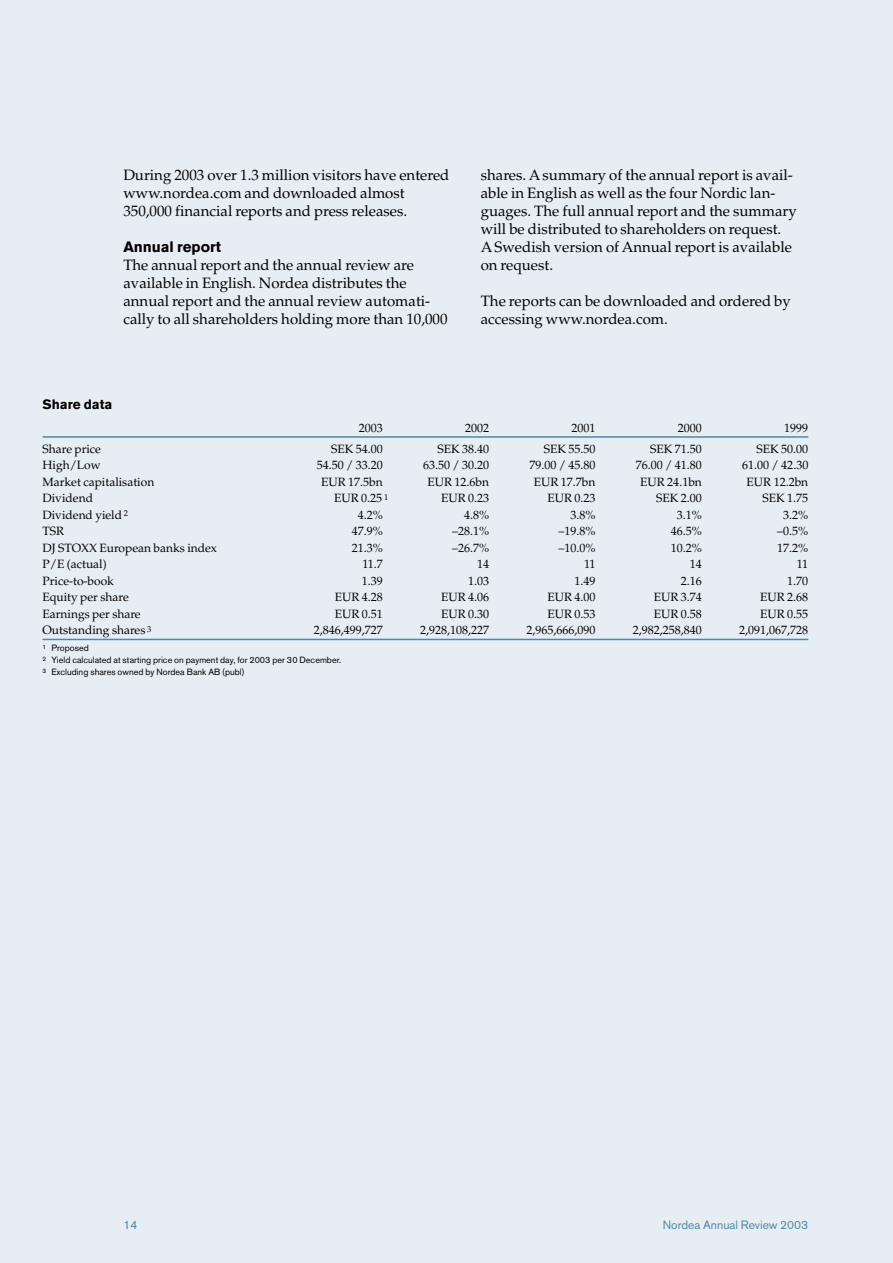
<style>
.page{position:relative;width:893px;height:1263px;background:#fff}
.page>*{position:absolute;margin:0;border:0;box-sizing:border-box;transform-origin:0 0}
.t1{font:15px/18px "Palatino";color:#000}
.t2{font:700 15px "Akzidenz Grotesk BE";color:#000}
.t3{font:700 13.5px "Akzidenz Grotesk BE";color:#000}
.t4{font:12px "Palatino";color:#000}
.t5{font:12px "Akzidenz Grotesk BE";color:#5088a7}
.t6{font:9px/12px "Akzidenz Grotesk BE";color:#000}
</style>
<div class="page">
<div style="left:0;top:0;width:892px;height:1263px;background:#e7eef3"></div>
<hr style="left:43px;top:436px;width:765px;height:2px;background:#5088a7">
<hr style="left:43px;top:639px;width:765px;height:1px;background:#5088a7">
<p class="t1" style="left:123px;top:168px;width:327px">During 2003 over 1.3 million visitors have entered www.nordea.com and downloaded almost<br>350,000 financial reports and press releases.</p>
<p class="t2" style="left:123px;top:242px;width:99px">Annual report</p>
<p class="t1" style="left:123px;top:258px;width:326px">The annual report and the annual review are available in English. Nordea distributes the annual report and the annual review automati&shy;cally to all shareholders holding more than 10,000</p>
<p class="t1" style="left:480px;top:168px;width:317px">shares. A summary of the annual report is avail&shy;able in English as well as the four Nordic lan&shy;guages. The full annual report and the summary will be distributed to shareholders on request.<br>A Swedish version of Annual report is available on request.</p>
<p class="t1" style="left:480px;top:294px;width:312px">The reports can be downloaded and ordered by accessing www.nordea.com.</p>
<p class="t3" style="left:43px;top:400px;width:71px">Share data</p>
<p class="t4" style="left:359px;top:423px;width:25px">2003</p>
<p class="t4" style="left:465px;top:423px;width:25px">2002</p>
<p class="t4" style="left:571px;top:423px;width:25px">2001</p>
<p class="t4" style="left:678px;top:423px;width:25px">2000</p>
<p class="t4" style="left:784px;top:423px;width:25px">1999</p>
<p class="t4" style="left:43px;top:444px;width:60px">Share price</p>
<p class="t4" style="left:331px;top:444px;width:53px">SEK 54.00</p>
<p class="t4" style="left:437px;top:444px;width:53px">SEK 38.40</p>
<p class="t4" style="left:544px;top:444px;width:53px">SEK 55.50</p>
<p class="t4" style="left:650px;top:444px;width:53px">SEK 71.50</p>
<p class="t4" style="left:756px;top:444px;width:53px">SEK 50.00</p>
<p class="t4" style="left:43px;top:460px;width:60px">High/Low</p>
<p class="t4" style="left:317px;top:460px;width:68px">54.50 / 33.20</p>
<p class="t4" style="left:423px;top:460px;width:68px">63.50 / 30.20</p>
<p class="t4" style="left:529px;top:460px;width:68px">79.00 / 45.80</p>
<p class="t4" style="left:636px;top:460px;width:68px">76.00 / 41.80</p>
<p class="t4" style="left:742px;top:460px;width:68px">61.00 / 42.30</p>
<p class="t4" style="left:43px;top:477px;width:113px">Market capitalisation</p>
<p class="t4" style="left:321px;top:477px;width:63px">EUR 17.5bn</p>
<p class="t4" style="left:427px;top:477px;width:63px">EUR 12.6bn</p>
<p class="t4" style="left:534px;top:477px;width:63px">EUR 17.7bn</p>
<p class="t4" style="left:640px;top:477px;width:63px">EUR 24.1bn</p>
<p class="t4" style="left:746px;top:477px;width:63px">EUR 12.2bn</p>
<p class="t4" style="left:43px;top:493px;width:52px">Dividend</p>
<p class="t4" style="left:334px;top:493px;width:55px">EUR 0.25 <sup>1</sup></p>
<p class="t4" style="left:441px;top:493px;width:50px">EUR 0.23</p>
<p class="t4" style="left:547px;top:493px;width:50px">EUR 0.23</p>
<p class="t4" style="left:656px;top:493px;width:47px">SEK 2.00</p>
<p class="t4" style="left:762px;top:493px;width:47px">SEK 1.75</p>
<p class="t4" style="left:43px;top:510px;width:87px">Dividend yield <sup>2</sup></p>
<p class="t4" style="left:358px;top:510px;width:27px">4.2%</p>
<p class="t4" style="left:464px;top:510px;width:27px">4.8%</p>
<p class="t4" style="left:570px;top:510px;width:27px">3.8%</p>
<p class="t4" style="left:677px;top:510px;width:27px">3.1%</p>
<p class="t4" style="left:783px;top:510px;width:27px">3.2%</p>
<p class="t4" style="left:43px;top:526px;width:23px">TSR</p>
<p class="t4" style="left:352px;top:526px;width:33px">47.9%</p>
<p class="t4" style="left:452px;top:526px;width:39px">–28.1%</p>
<p class="t4" style="left:558px;top:526px;width:39px">–19.8%</p>
<p class="t4" style="left:671px;top:526px;width:33px">46.5%</p>
<p class="t4" style="left:777px;top:526px;width:33px">–0.5%</p>
<p class="t4" style="left:43px;top:543px;width:176px">DJ STOXX European banks index</p>
<p class="t4" style="left:352px;top:543px;width:33px">21.3%</p>
<p class="t4" style="left:452px;top:543px;width:39px">–26.7%</p>
<p class="t4" style="left:558px;top:543px;width:39px">–10.0%</p>
<p class="t4" style="left:670px;top:543px;width:33px">10.2%</p>
<p class="t4" style="left:777px;top:543px;width:33px">17.2%</p>
<p class="t4" style="left:43px;top:559px;width:66px">P/E (actual)</p>
<p class="t4" style="left:362px;top:559px;width:22px">11.7</p>
<p class="t4" style="left:477px;top:559px;width:13px">14</p>
<p class="t4" style="left:584px;top:559px;width:13px">11</p>
<p class="t4" style="left:690px;top:559px;width:13px">14</p>
<p class="t4" style="left:797px;top:559px;width:13px">11</p>
<p class="t4" style="left:43px;top:576px;width:73px">Price-to-book</p>
<p class="t4" style="left:362px;top:576px;width:22px">1.39</p>
<p class="t4" style="left:468px;top:576px;width:22px">1.03</p>
<p class="t4" style="left:574px;top:576px;width:22px">1.49</p>
<p class="t4" style="left:681px;top:576px;width:22px">2.16</p>
<p class="t4" style="left:787px;top:576px;width:22px">1.70</p>
<p class="t4" style="left:43px;top:592px;width:88px">Equity per share</p>
<p class="t4" style="left:335px;top:592px;width:50px">EUR 4.28</p>
<p class="t4" style="left:441px;top:592px;width:50px">EUR 4.06</p>
<p class="t4" style="left:547px;top:592px;width:50px">EUR 4.00</p>
<p class="t4" style="left:653px;top:592px;width:50px">EUR 3.74</p>
<p class="t4" style="left:760px;top:592px;width:50px">EUR 2.68</p>
<p class="t4" style="left:43px;top:609px;width:100px">Earnings per share</p>
<p class="t4" style="left:335px;top:609px;width:50px">EUR 0.51</p>
<p class="t4" style="left:441px;top:609px;width:50px">EUR 0.30</p>
<p class="t4" style="left:547px;top:609px;width:50px">EUR 0.53</p>
<p class="t4" style="left:654px;top:609px;width:50px">EUR 0.58</p>
<p class="t4" style="left:760px;top:609px;width:50px">EUR 0.55</p>
<p class="t4" style="left:43px;top:625px;width:110px">Outstanding shares <sup>3</sup></p>
<p class="t4" style="left:314px;top:625px;width:70px">2,846,499,727</p>
<p class="t4" style="left:420px;top:625px;width:70px">2,928,108,227</p>
<p class="t4" style="left:526px;top:625px;width:70px">2,965,666,090</p>
<p class="t4" style="left:633px;top:625px;width:70px">2,982,258,840</p>
<p class="t4" style="left:739px;top:625px;width:70px">2,091,067,728</p>
<p class="t6" style="left:43px;top:643px;width:300px"><sup>1</sup> Proposed<br><sup>2</sup> Yield calculated at starting price on payment day, for 2003 per 30 December.<br><sup>3</sup> Excluding shares owned by Nordea Bank AB (publ)</p>
<p class="t5" style="left:123px;top:1220px;width:15px">14</p>
<p class="t5" style="left:662px;top:1220px;width:147px">Nordea Annual Review 2003</p>
</div>
